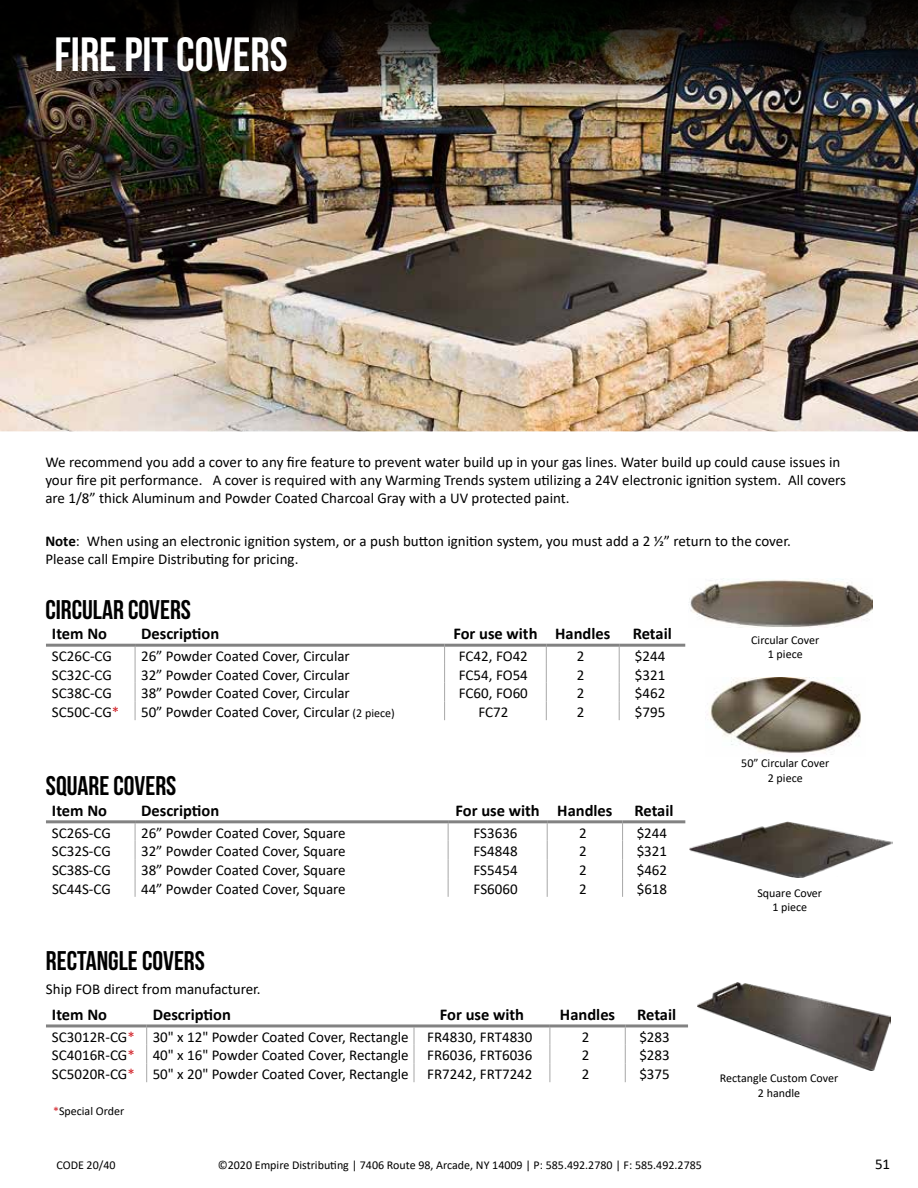
<style>
.page{position:relative;width:918px;height:1188px;background:#fff}
.page>*{position:absolute;margin:0;border:0;box-sizing:border-box;transform-origin:0 0}
.t1{font:48px "Bebas Neue";color:#fff}
.t2{font:27px "Bebas Neue";color:#000}
.t3{font:700 16.5px "Calibri";color:#000}
.t4{font:15px/18px "Calibri";color:#000}
.t5{font:12px/14.4px "Calibri";color:#000;text-align:center}
.s1{font-weight:700}
.s2{color:#d2232a}
.s3{font-size:12px}
</style>
<div class="page">
<img style="left:0;top:0;width:918px;height:431px">
<svg style="left:135px;top:647px;width:1px;height:73px"></svg>
<svg style="left:444px;top:647px;width:1px;height:73px"></svg>
<svg style="left:546px;top:647px;width:1px;height:73px"></svg>
<svg style="left:619px;top:647px;width:1px;height:73px"></svg>
<hr style="left:46px;top:644px;width:89px;height:3px;background:#828282">
<hr style="left:135px;top:644px;width:310px;height:3px;background:#828282">
<hr style="left:445px;top:644px;width:101px;height:3px;background:#828282">
<hr style="left:546px;top:644px;width:73px;height:3px;background:#828282">
<hr style="left:619px;top:644px;width:66px;height:3px;background:#828282">
<svg style="left:135px;top:823px;width:1px;height:74px"></svg>
<svg style="left:448px;top:823px;width:1px;height:74px"></svg>
<svg style="left:547px;top:823px;width:1px;height:74px"></svg>
<svg style="left:622px;top:823px;width:1px;height:74px"></svg>
<hr style="left:46px;top:820px;width:89px;height:3px;background:#828282">
<hr style="left:135px;top:820px;width:313px;height:3px;background:#828282">
<hr style="left:448px;top:820px;width:99px;height:3px;background:#828282">
<hr style="left:547px;top:820px;width:76px;height:3px;background:#828282">
<hr style="left:623px;top:820px;width:62px;height:3px;background:#828282">
<img style="left:707px;top:677px;width:154px;height:77px">
<img style="left:698px;top:983px;width:193px;height:87px">
<img style="left:689px;top:578px;width:184px;height:50px">
<img style="left:689px;top:821px;width:203px;height:56px">
<svg style="left:146px;top:1027px;width:1px;height:55px"></svg>
<svg style="left:414px;top:1027px;width:1px;height:55px"></svg>
<svg style="left:550px;top:1027px;width:1px;height:55px"></svg>
<svg style="left:625px;top:1027px;width:1px;height:55px"></svg>
<hr style="left:46px;top:1024px;width:101px;height:3px;background:#828282">
<hr style="left:147px;top:1024px;width:267px;height:3px;background:#828282">
<hr style="left:414px;top:1024px;width:136px;height:3px;background:#828282">
<hr style="left:550px;top:1024px;width:75px;height:3px;background:#828282">
<hr style="left:625px;top:1024px;width:63px;height:3px;background:#828282">
<h1 class="t1" style="left:54px;top:28px;width:235px">FIRE PIT COVERS</h1>
<p class="t4" style="left:45px;top:453px;width:802px">We recommend you add a cover to any fire feature to prevent water build up in your gas lines. Water build up could cause issues in your fire pit performance. A cover is required with any Warming Trends system utilizing a 24V electronic ignition system. All covers are 1/8” thick Aluminum and Powder Coated Charcoal Gray with a UV protected paint.</p>
<p class="t4" style="left:45px;top:531px;width:747px"><span class="s1">Note</span>: When using an electronic ignition system, or a push button ignition system, you must add a 2 1/2” return to the cover.<br>Please call Empire Distributing for pricing.</p>
<h2 class="t2" style="left:45px;top:594px;width:147px">CIRCULAR COVERS</h2>
<p class="t3" style="left:52px;top:622px;width:57px">Item No</p>
<p class="t3" style="left:141px;top:622px;width:80px">Description</p>
<p class="t3" style="left:453px;top:622px;width:159px">For use with Handles</p>
<p class="t3" style="left:633px;top:622px;width:41px">Retail</p>
<p class="t4" style="left:52px;top:647px;width:62px">SC26C-CG</p>
<p class="t4" style="left:141px;top:647px;width:210px">26” Powder Coated Cover, Circular</p>
<p class="t4" style="left:459px;top:647px;width:70px">FC42, FO42</p>
<p class="t4" style="left:577px;top:647px;width:9px">2</p>
<p class="t4" style="left:635px;top:647px;width:32px">$244</p>
<p class="t4" style="left:52px;top:665px;width:62px">SC32C-CG</p>
<p class="t4" style="left:141px;top:665px;width:210px">32” Powder Coated Cover, Circular</p>
<p class="t4" style="left:459px;top:665px;width:70px">FC54, FO54</p>
<p class="t4" style="left:577px;top:665px;width:9px">2</p>
<p class="t4" style="left:635px;top:665px;width:32px">$321</p>
<p class="t4" style="left:52px;top:684px;width:62px">SC38C-CG</p>
<p class="t4" style="left:141px;top:684px;width:210px">38” Powder Coated Cover, Circular</p>
<p class="t4" style="left:459px;top:684px;width:70px">FC60, FO60</p>
<p class="t4" style="left:577px;top:684px;width:9px">2</p>
<p class="t4" style="left:635px;top:684px;width:32px">$462</p>
<p class="t4" style="left:52px;top:703px;width:69px">SC50C-CG<span class="s2">*</span></p>
<p class="t4" style="left:141px;top:703px;width:255px">50” Powder Coated Cover, Circular <span class="s3">(2 piece)</span></p>
<p class="t4" style="left:478px;top:703px;width:31px">FC72</p>
<p class="t4" style="left:577px;top:703px;width:9px">2</p>
<p class="t4" style="left:635px;top:703px;width:32px">$795</p>
<h2 class="t2" style="left:46px;top:771px;width:132px">SQUARE COVERS</h2>
<p class="t3" style="left:52px;top:799px;width:57px">Item No</p>
<p class="t3" style="left:141px;top:799px;width:80px">Description</p>
<p class="t3" style="left:456px;top:799px;width:158px">For use with Handles</p>
<p class="t3" style="left:634px;top:799px;width:41px">Retail</p>
<p class="t4" style="left:52px;top:823px;width:60px">SC26S-CG</p>
<p class="t4" style="left:141px;top:823px;width:206px">26” Powder Coated Cover, Square</p>
<p class="t4" style="left:474px;top:823px;width:45px">FS3636</p>
<p class="t4" style="left:579px;top:823px;width:9px">2</p>
<p class="t4" style="left:637px;top:823px;width:32px">$244</p>
<p class="t4" style="left:52px;top:842px;width:60px">SC32S-CG</p>
<p class="t4" style="left:141px;top:842px;width:206px">32” Powder Coated Cover, Square</p>
<p class="t4" style="left:474px;top:842px;width:45px">FS4848</p>
<p class="t4" style="left:579px;top:842px;width:9px">2</p>
<p class="t4" style="left:637px;top:842px;width:32px">$321</p>
<p class="t4" style="left:52px;top:861px;width:60px">SC38S-CG</p>
<p class="t4" style="left:141px;top:861px;width:206px">38” Powder Coated Cover, Square</p>
<p class="t4" style="left:474px;top:861px;width:45px">FS5454</p>
<p class="t4" style="left:579px;top:861px;width:9px">2</p>
<p class="t4" style="left:637px;top:861px;width:32px">$462</p>
<p class="t4" style="left:52px;top:879px;width:60px">SC44S-CG</p>
<p class="t4" style="left:141px;top:879px;width:206px">44” Powder Coated Cover, Square</p>
<p class="t4" style="left:474px;top:879px;width:45px">FS6060</p>
<p class="t4" style="left:579px;top:879px;width:9px">2</p>
<p class="t4" style="left:637px;top:879px;width:32px">$618</p>
<h2 class="t2" style="left:46px;top:946px;width:160px">RECTANGLE COVERS</h2>
<p class="t4" style="left:46px;top:980px;width:216px">Ship FOB direct from manufacturer.</p>
<p class="t3" style="left:52px;top:1003px;width:57px">Item No</p>
<p class="t3" style="left:153px;top:1003px;width:80px">Description</p>
<p class="t3" style="left:440px;top:1003px;width:86px">For use with</p>
<p class="t3" style="left:560px;top:1003px;width:57px">Handles</p>
<p class="t3" style="left:637px;top:1003px;width:41px">Retail</p>
<p class="t4" style="left:52px;top:1027px;width:482px">SC3012R-CG<span class="s2">*</span> 30" x 12" Powder Coated Cover, Rectangle FR4830, FRT4830</p>
<p class="t4" style="left:582px;top:1027px;width:9px">2</p>
<p class="t4" style="left:639px;top:1027px;width:32px">$283</p>
<p class="t4" style="left:52px;top:1046px;width:482px">SC4016R-CG<span class="s2">*</span> 40" x 16" Powder Coated Cover, Rectangle FR6036, FRT6036</p>
<p class="t4" style="left:582px;top:1046px;width:9px">2</p>
<p class="t4" style="left:639px;top:1046px;width:32px">$283</p>
<p class="t4" style="left:52px;top:1065px;width:482px">SC5020R-CG<span class="s2">*</span> 50" x 20" Powder Coated Cover, Rectangle FR7242, FRT7242</p>
<p class="t4" style="left:582px;top:1065px;width:9px">2</p>
<p class="t4" style="left:639px;top:1065px;width:32px">$375</p>
<p class="t5" style="left:53px;top:1103px;width:73px"><span class="s2">*</span>Special Order</p>
<p class="t5" style="left:751px;top:633px;width:70px">Circular Cover<br>1 piece</p>
<p class="t5" style="left:741px;top:756px;width:89px">50” Circular Cover<br>2 piece</p>
<p class="t5" style="left:757px;top:886px;width:66px">Square Cover<br>1 piece</p>
<p class="t5" style="left:720px;top:1071px;width:120px">Rectangle Custom Cover<br>2 handle</p>
<p class="t5" style="left:56px;top:1157px;width:61px">CODE 20/40</p>
<p class="t5" style="left:218px;top:1158px;width:486px">©2020 Empire Distributing | 7406 Route 98, Arcade, NY 14009 | P: 585.492.2780 | F: 585.492.2785</p>
<p class="t4" style="left:875px;top:1155px;width:17px">51</p>
</div>
